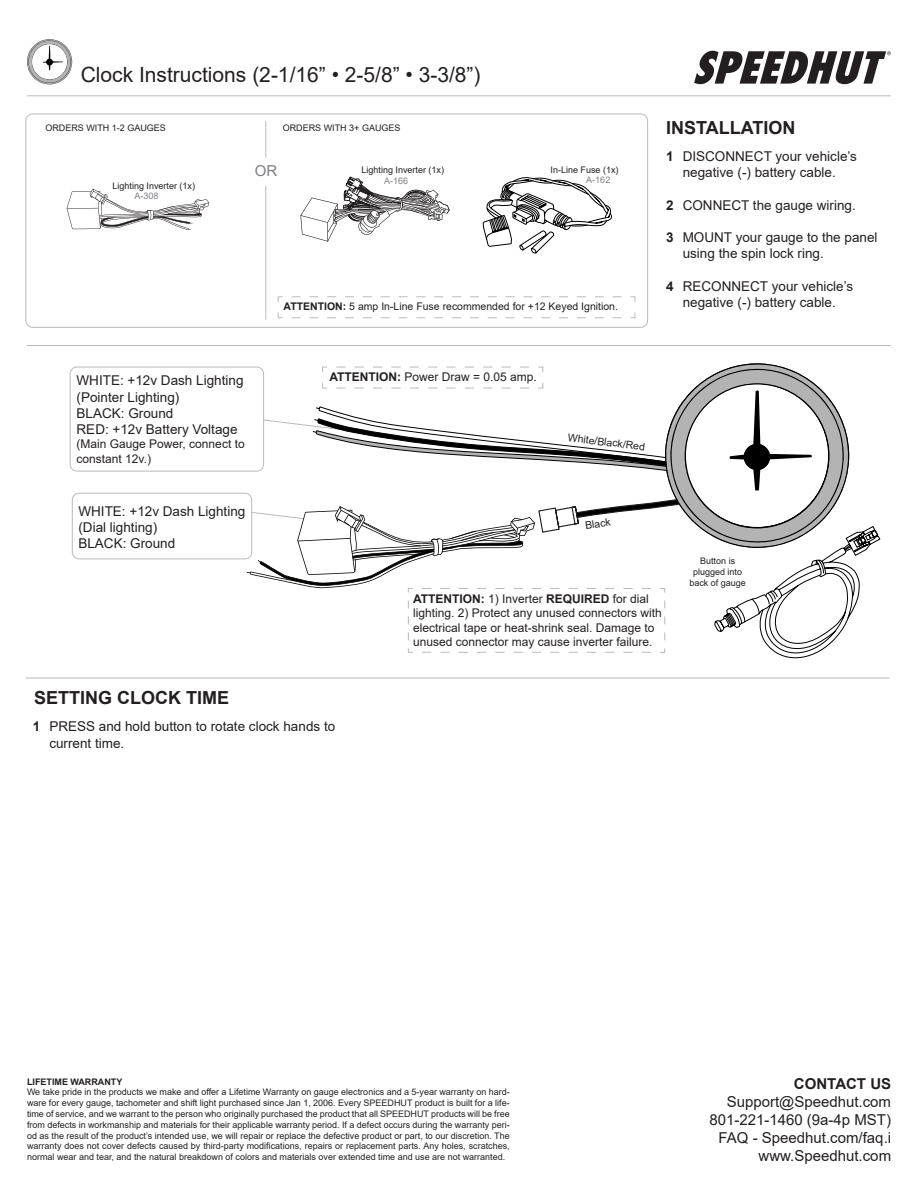
<style>
.page{position:relative;width:918px;height:1188px;background:#fff}
.page>*{position:absolute;margin:0;border:0;box-sizing:border-box;transform-origin:0 0}
.t1{font:21px "Arial";color:#231f20}
.t2{font:700 18px "Arial";color:#231f20}
.t3{font:15px "Arial";color:#231f20}
.t4{font:700 15px "Arial";color:#231f20}
.t5{font:15px "Arial";color:#807f84}
.t6{font:13.5px/16.2px "Arial";color:#231f20}
.t7{font:700 13.5px "Arial";color:#231f20}
.t8{font:12px/14.4px "Arial";color:#231f20}
.t9{font:10.5px "Arial";color:#231f20}
.t10{font:9px/10.8px "Arial";color:#231f20;text-align:justify}
.t11{font:700 9px "Arial";color:#231f20}
.t12{font:9px "Arial";color:#807f84}
.s1{font-weight:700}
</style>
<div class="page">
<div style="left:25px;top:114px;width:623px;height:214px;border:1px solid #b9bbbd;border-radius:7px"></div>
<hr style="left:27px;top:95px;width:864px;height:1px;background:#b9bbbd">
<svg style="left:694px;top:51px;width:197px;height:33px"></svg>
<hr style="left:27px;top:345px;width:864px;height:1px;background:#b9bbbd">
<hr style="left:265px;top:186px;width:1px;height:134px;background:#b9bbbd">
<svg style="left:67px;top:189px;width:142px;height:41px"></svg>
<svg style="left:277px;top:296px;width:359px;height:23px"></svg>
<svg style="left:482px;top:177px;width:130px;height:77px"></svg>
<svg style="left:300px;top:176px;width:150px;height:66px"></svg>
<div style="left:70px;top:367px;width:194px;height:104px;border:1px solid #b9bbbd;border-radius:7px"></div>
<div style="left:72px;top:493px;width:180px;height:66px;border:1px solid #b9bbbd;border-radius:7px"></div>
<hr style="left:26px;top:678px;width:864px;height:1px;background:#b9bbbd">
<svg style="left:27px;top:39px;width:45px;height:45px"></svg>
<hr style="left:265px;top:121px;width:1px;height:37px;background:#b9bbbd">
<svg style="left:247px;top:363px;width:634px;height:296px"></svg>
<p class="t1" style="left:81px;top:60px;width:401px">Clock Instructions (2-1/16” • 2-5/8” • 3-3/8”)</p>
<p class="t10" style="left:45px;top:123px;width:122px">ORDERS WITH 1-2 GAUGES</p>
<p class="t10" style="left:283px;top:123px;width:119px">ORDERS WITH 3+ GAUGES</p>
<p class="t10" style="left:113px;top:180px;width:84px">Lighting Inverter (1x)</p>
<p class="t12" style="left:135px;top:190px;width:26px">A-308</p>
<p class="t5" style="left:255px;top:161px;width:24px">OR</p>
<p class="t10" style="left:361px;top:165px;width:84px">Lighting Inverter (1x)</p>
<p class="t12" style="left:384px;top:175px;width:26px">A-166</p>
<p class="t10" style="left:551px;top:165px;width:70px">In-Line Fuse (1x)</p>
<p class="t12" style="left:586px;top:174px;width:26px">A-162</p>
<p class="t9" style="left:284px;top:299px;width:336px"><span class="s1">ATTENTION:</span> 5 amp In-Line Fuse recommended for +12 Keyed Ignition.</p>
<p class="t2" style="left:666px;top:115px;width:131px">INSTALLATION</p>
<p class="t6" style="left:683px;top:148px;width:176px">DISCONNECT your vehicle’s negative (-) battery cable.</p>
<p class="t6" style="left:683px;top:197px;width:175px">CONNECT the gauge wiring.</p>
<p class="t6" style="left:683px;top:229px;width:196px">MOUNT your gauge to the panel using the spin lock ring.</p>
<p class="t6" style="left:683px;top:278px;width:172px">RECONNECT your vehicle’s negative (-) battery cable.</p>
<p class="t7" style="left:666px;top:147px;width:9px">1</p>
<p class="t7" style="left:666px;top:195px;width:9px">2</p>
<p class="t7" style="left:666px;top:228px;width:9px">3</p>
<p class="t7" style="left:666px;top:276px;width:9px">4</p>
<p class="t6" style="left:77px;top:372px;width:168px">WHITE: +12v Dash Lighting (Pointer Lighting)</p>
<p class="t6" style="left:77px;top:405px;width:98px">BLACK: Ground</p>
<p class="t6" style="left:77px;top:421px;width:162px">RED: +12v Battery Voltage</p>
<p class="t8" style="left:77px;top:437px;width:170px">(Main Gauge Power, connect to constant 12v.)</p>
<p class="t6" style="left:78px;top:503px;width:168px">WHITE: +12v Dash Lighting (Dial lighting)</p>
<p class="t6" style="left:78px;top:535px;width:98px">BLACK: Ground</p>
<p class="t8" style="left:330px;top:369px;width:209px"><span class="s1">ATTENTION:</span> Power Draw = 0.05 amp.</p>
<p class="t9" style="left:569px;top:430px;width:79px;rotate:7deg">White/Black/Red</p>
<p class="t9" style="left:584px;top:518px;width:27px;rotate:-8deg">Black</p>
<p class="t10" style="left:689px;top:556px;width:58px;text-align:center">Button is plugged into back of gauge</p>
<p class="t2" style="left:34px;top:685px;width:197px">SETTING CLOCK TIME</p>
<p class="t6" style="left:49px;top:718px;width:287px">PRESS and hold button to rotate clock hands to current time.</p>
<p class="t7" style="left:33px;top:717px;width:9px">1</p>
<p class="t8" style="left:413px;top:591px;width:250px"><span class="s1">ATTENTION:</span> 1) Inverter <span class="s1">REQUIRED</span> for dial lighting. 2) Protect any unused connectors with electrical tape or heat-shrink seal. Damage to unused connector may cause inverter failure.</p>
<p class="t11" style="left:27px;top:1075px;width:97px">LIFETIME WARRANTY</p>
<p class="t10" style="left:27px;top:1087px;width:484px">We take pride in the products we make and offer a Lifetime Warranty on gauge electronics and a 5-year warranty on hard&shy;ware for every gauge, tachometer and shift light purchased since Jan 1, 2006. Every SPEEDHUT product is built for a life&shy;time of service, and we warrant to the person who originally purchased the product that all SPEEDHUT products will be free from defects in workmanship and materials for their applicable warranty period. If a defect occurs during the warranty peri&shy;od as the result of the product’s intended use, we will repair or replace the defective product or part, to our discretion. The warranty does not cover defects caused by third-party modifications, repairs or replacement parts. Any holes, scratches, normal wear and tear, and the natural breakdown of colors and materials over extended time and use are not warranted.</p>
<p class="t4" style="left:794px;top:1073px;width:99px">CONTACT US</p>
<p class="t3" style="left:727px;top:1091px;width:166px">Support@Speedhut.com</p>
<p class="t3" style="left:709px;top:1109px;width:183px">801-221-1460 (9a-4p MST)</p>
<p class="t3" style="left:719px;top:1127px;width:174px">FAQ - Speedhut.com/faq.i</p>
<p class="t3" style="left:759px;top:1145px;width:134px">www.Speedhut.com</p>
</div>
